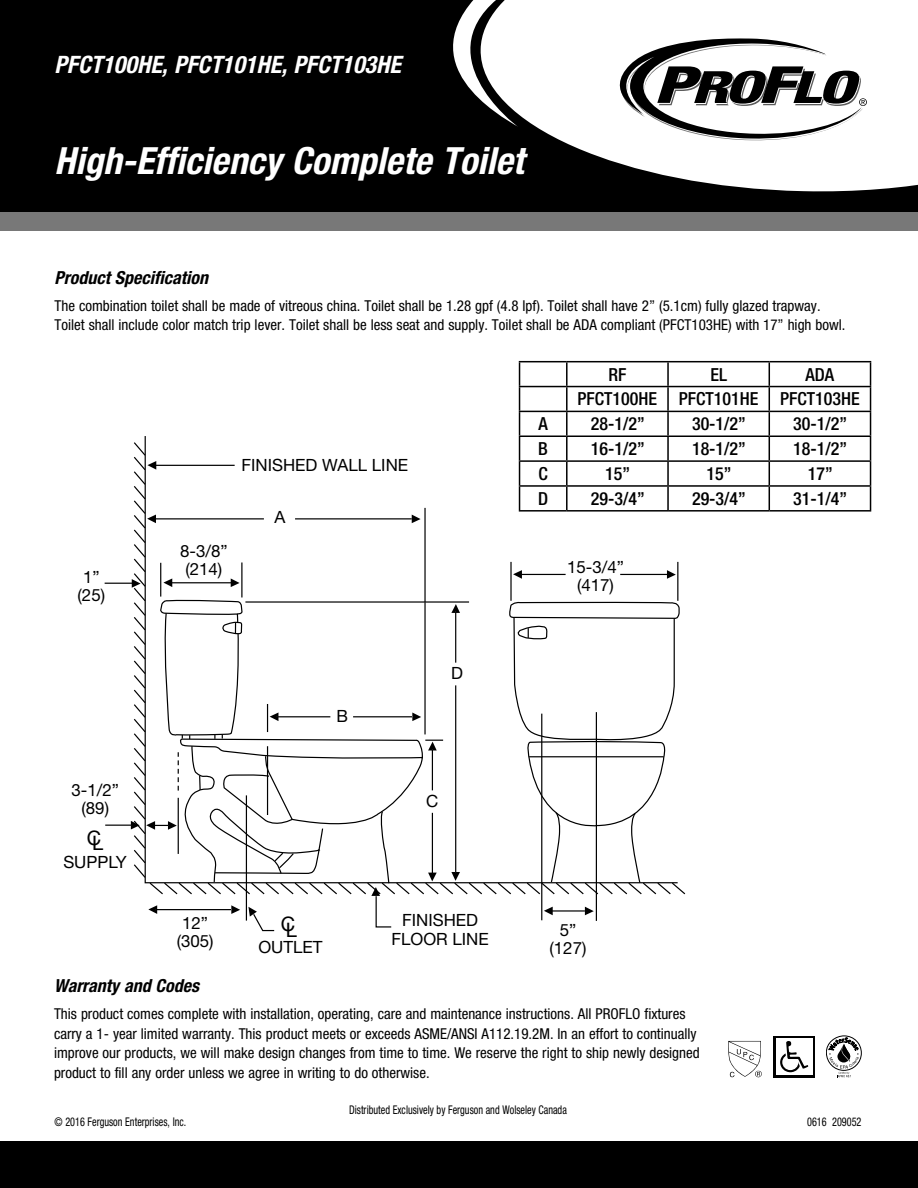
<style>
.page{position:relative;width:918px;height:1188px;background:#fff}
.page>*{position:absolute;margin:0;border:0;box-sizing:border-box;transform-origin:0 0}
.t1{font:italic 700 condensed 37.5px "Helvetica Neue";color:#fff}
.t2{font:italic 700 condensed 24px "Helvetica Neue";color:#fff}
.t3{font:19.95px "Helvetica Neue";color:#000}
.t4{font:500 condensed 18px/24.9px "Helvetica Neue LT Std";color:#000}
.t5{font:italic 700 condensed 18px "Helvetica Neue";color:#000}
.t6{font:16.95px/18.1px "Helvetica Neue";color:#000;text-align:center}
.t7{font:condensed 15px/19.5px "Helvetica Neue";color:#000}
.t8{font:condensed 12px "Helvetica Neue";color:#000;scale:.85 1}
</style>
<div class="page">
<svg style="left:0;top:0;width:918px;height:212px;fill:#000"></svg>
<div style="left:0;top:1142px;width:918px;height:46px;background:#000"></div>
<svg style="left:603px;top:38px;width:264px;height:103px"></svg>
<div style="left:0;top:212px;width:918px;height:19px;background:#787878"></div>
<svg style="left:826px;top:1036px;width:35px;height:34px"></svg>
<div style="left:826px;top:1036px;width:36px;height:35px;border:1px solid #000;border-radius:50%"></div>
<svg style="left:829px;top:1036px;width:30px;height:41px"></svg>
<svg style="left:728px;top:1041px;width:34px;height:36px"></svg>
<svg style="left:773px;top:1036px;width:42px;height:42px"></svg>
<div style="left:776px;top:1039px;width:36px;height:36px;background:#fff"></div>
<svg style="left:780px;top:1052px;width:21px;height:20px"></svg>
<svg style="left:782px;top:1054px;width:16px;height:16px"></svg>
<svg style="left:785px;top:1041px;width:23px;height:28px"></svg>
<hr style="left:519px;top:361px;width:48px;height:1px;background:#000">
<hr style="left:567px;top:361px;width:101px;height:1px;background:#000">
<hr style="left:668px;top:361px;width:101px;height:1px;background:#000">
<hr style="left:769px;top:361px;width:102px;height:1px;background:#000">
<hr style="left:668px;top:386px;width:101px;height:1px;background:#000">
<hr style="left:769px;top:386px;width:102px;height:1px;background:#000">
<hr style="left:668px;top:411px;width:101px;height:1px;background:#000">
<hr style="left:769px;top:411px;width:102px;height:1px;background:#000">
<hr style="left:668px;top:436px;width:101px;height:1px;background:#000">
<hr style="left:769px;top:436px;width:102px;height:1px;background:#000">
<hr style="left:668px;top:460px;width:101px;height:2px;background:#000">
<hr style="left:769px;top:460px;width:102px;height:2px;background:#000">
<svg style="left:105px;top:362px;width:582px;height:570px"></svg>
<hr style="left:567px;top:485px;width:101px;height:2px;background:#000">
<hr style="left:566px;top:487px;width:2px;height:23px;background:#000">
<hr style="left:668px;top:485px;width:101px;height:2px;background:#000">
<hr style="left:667px;top:487px;width:2px;height:23px;background:#000">
<hr style="left:769px;top:485px;width:102px;height:2px;background:#000">
<svg style="left:769px;top:362px;width:1px;height:148px"></svg>
<svg style="left:870px;top:362px;width:1px;height:148px"></svg>
<hr style="left:519px;top:510px;width:48px;height:2px;background:#000">
<hr style="left:567px;top:510px;width:101px;height:2px;background:#000">
<hr style="left:668px;top:510px;width:101px;height:2px;background:#000">
<hr style="left:769px;top:510px;width:102px;height:2px;background:#000">
<h2 class="t2" style="left:55px;top:50px;width:348px">PFCT100HE, PFCT101HE, PFCT103HE</h2>
<h1 class="t1" style="left:55px;top:138px;width:471px">High-Efficiency Complete Toilet</h1>
<p class="t5" style="left:55px;top:267px;width:155px">Product Specification</p>
<p class="t7" style="left:55px;top:296px;width:793px">The combination toilet shall be made of vitreous china. Toilet shall be 1.28 gpf (4.8 lpf). Toilet shall have 2” (5.1cm) fully glazed trapway.<br>Toilet shall include color match trip lever. Toilet shall be less seat and supply. Toilet shall be ADA compliant (PFCT103HE) with 17” high bowl.</p>
<p class="t4" style="left:608px;top:361px;width:20px">RF</p>
<p class="t4" style="left:710px;top:361px;width:18px">EL</p>
<p class="t4" style="left:578px;top:361px;width:284px;text-indent:228px">ADA<br>PFCT100HE PFCT101HE PFCT103HE</p>
<p class="t6" style="left:78px;top:568px;width:29px">1” (25)</p>
<p class="t6" style="left:71px;top:781px;width:49px">3-1/2” (89)</p>
<p class="t6" style="left:63px;top:853px;width:65px">SUPPLY</p>
<h3 class="t3" style="left:87px;top:828px;width:18px">CL</h3>
<p class="t6" style="left:180px;top:541px;width:49px">8-3/8” (214)</p>
<p class="t6" style="left:242px;top:456px;width:168px">FINISHED WALL LINE</p>
<p class="t6" style="left:275px;top:508px;width:12px">A</p>
<p class="t6" style="left:336px;top:707px;width:13px">B</p>
<p class="t6" style="left:451px;top:663px;width:13px">D</p>
<p class="t6" style="left:426px;top:791px;width:14px">C</p>
<p class="t4" style="left:538px;top:411px;width:11px">A</p>
<p class="t4" style="left:591px;top:411px;width:55px">28-1/2”</p>
<p class="t4" style="left:692px;top:411px;width:55px">30-1/2”</p>
<p class="t4" style="left:793px;top:411px;width:55px">30-1/2”</p>
<p class="t4" style="left:538px;top:436px;width:11px">B</p>
<p class="t4" style="left:591px;top:436px;width:55px">16-1/2”</p>
<p class="t4" style="left:692px;top:436px;width:55px">18-1/2”</p>
<p class="t4" style="left:793px;top:436px;width:55px">18-1/2”</p>
<p class="t4" style="left:538px;top:461px;width:11px">C</p>
<p class="t4" style="left:605px;top:461px;width:26px">15”</p>
<p class="t4" style="left:707px;top:461px;width:26px">15”</p>
<p class="t4" style="left:808px;top:461px;width:26px">17”</p>
<p class="t4" style="left:538px;top:486px;width:12px">D</p>
<p class="t4" style="left:591px;top:486px;width:55px">29-3/4”</p>
<p class="t4" style="left:692px;top:486px;width:55px">29-3/4”</p>
<p class="t4" style="left:793px;top:486px;width:55px">31-1/4”</p>
<p class="t6" style="left:567px;top:558px;width:58px">15-3/4” (417)</p>
<p class="t6" style="left:391px;top:911px;width:99px">FINISHED<br>FLOOR LINE</p>
<h3 class="t3" style="left:281px;top:915px;width:18px">CL</h3>
<p class="t6" style="left:177px;top:914px;width:38px">12” (305)</p>
<p class="t6" style="left:550px;top:921px;width:38px">5” (127)</p>
<p class="t6" style="left:258px;top:938px;width:66px">OUTLET</p>
<p class="t5" style="left:54px;top:975px;width:147px">Warranty and Codes</p>
<p class="t7" style="left:54px;top:1004px;width:647px">This product comes complete with installation, operating, care and maintenance instructions. All PROFLO fixtures carry a 1- year limited warranty. This product meets or exceeds ASME/ANSI A112.19.2M. In an effort to continually improve our products, we will make design changes from time to time. We reserve the right to ship newly designed product to fill any order unless we agree in writing to do otherwise.</p>
<p class="t8" style="left:349px;top:1103px;width:258px">Distributed Exclusively by Ferguson and Wolseley Canada</p>
<p class="t8" style="left:55px;top:1115px;width:157px">© 2016 Ferguson Enterprises, Inc.</p>
<p class="t8" style="left:807px;top:1115px;width:65px">0616 209052</p>
</div>
